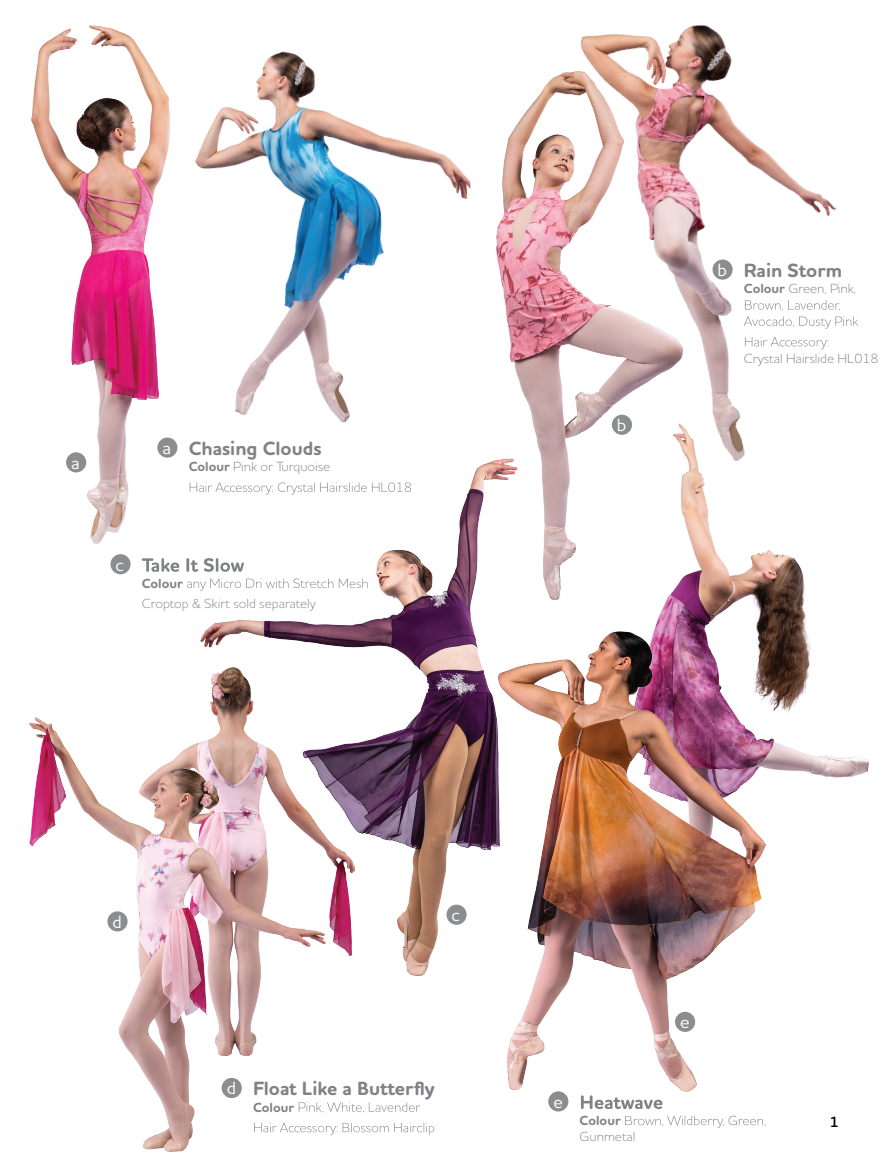
<style>
.page{position:relative;width:893px;height:1170px;background:#fff}
.page>*{position:absolute;margin:0;border:0;box-sizing:border-box;transform-origin:0 0}
.t1{font:700 19.5px "Houschka Rounded";color:#808385}
.t2{font:500 18px "Houschka Rounded";color:#fff}
.t3{font:600 15px "Houschka Rounded";color:#000}
.t4{font:300 13.5px "Houschka Rounded";color:#808385}
.t5{font:700 13.5px "Houschka Rounded";color:#808385}
.s1{font-weight:700}
</style>
<div class="page">
<img style="left:580px;top:25px;width:260px;height:398px">
<img style="left:497px;top:71px;width:185px;height:528px">
<svg style="left:745px;top:300px;width:95px;height:10px"></svg>
<svg style="left:744px;top:316px;width:114px;height:13px"></svg>
<svg style="left:745px;top:337px;width:83px;height:12px"></svg>
<div style="left:712px;top:259px;width:21px;height:21px;background:#8b8d8f;border-radius:50%"></div>
<img style="left:31px;top:25px;width:139px;height:518px">
<img style="left:194px;top:51px;width:277px;height:372px">
<svg style="left:190px;top:482px;width:10px;height:10px"></svg>
<div style="left:157px;top:437px;width:20px;height:20px;background:#8b8d8f;border-radius:50%"></div>
<img style="left:200px;top:458px;width:318px;height:517px">
<svg style="left:142px;top:558px;width:102px;height:13px"></svg>
<svg style="left:187px;top:578px;width:181px;height:13px"></svg>
<div style="left:110px;top:554px;width:21px;height:20px;background:#8b8d8f;border-radius:50%"></div>
<img style="left:200px;top:667px;width:155px;height:308px">
<img style="left:29px;top:717px;width:296px;height:433px">
<svg style="left:299px;top:1102px;width:121px;height:10px"></svg>
<svg style="left:254px;top:1122px;width:180px;height:13px"></svg>
<div style="left:222px;top:1077px;width:20px;height:20px;background:#8b8d8f;border-radius:50%"></div>
<img style="left:632px;top:423px;width:237px;height:424px">
<img style="left:499px;top:629px;width:266px;height:462px">
<svg style="left:581px;top:1095px;width:81px;height:13px"></svg>
<svg style="left:625px;top:1115px;width:140px;height:13px"></svg>
<div style="left:548px;top:1091px;width:20px;height:20px;background:#8b8d8f;border-radius:50%"></div>
<div style="left:66px;top:452px;width:20px;height:20px;background:#8b8d8f;border-radius:50%"></div>
<div style="left:446px;top:904px;width:21px;height:20px;background:#8b8d8f;border-radius:50%"></div>
<div style="left:675px;top:1011px;width:20px;height:20px;background:#8b8d8f;border-radius:50%"></div>
<div style="left:107px;top:911px;width:21px;height:20px;background:#8b8d8f;border-radius:50%"></div>
<div style="left:612px;top:414px;width:20px;height:21px;background:#8b8d8f;border-radius:50%"></div>
<h2 class="t2" style="left:71px;top:450px;width:10px">a</h2>
<h2 class="t2" style="left:162px;top:436px;width:10px">a</h2>
<h1 class="t1" style="left:189px;top:436px;width:134px">Chasing Clouds</h1>
<p class="t4" style="left:189px;top:457px;width:143px"><span class="s1">Colour</span> Pink or Turquoise</p>
<h2 class="t2" style="left:116px;top:552px;width:10px">c</h2>
<p class="t5" style="left:142px;top:574px;width:43px">Colour</p>
<p class="t4" style="left:142px;top:594px;width:175px">Croptop &amp; Skirt sold separately</p>
<h2 class="t2" style="left:617px;top:413px;width:11px">b</h2>
<h2 class="t2" style="left:718px;top:258px;width:11px">b</h2>
<h1 class="t1" style="left:744px;top:258px;width:100px">Rain Storm</h1>
<p class="t4" style="left:744px;top:280px;width:114px"><span class="s1">Colour</span> Green, Pink,</p>
<p class="t4" style="left:744px;top:349px;width:136px">Crystal Hairslide HL018</p>
<h2 class="t2" style="left:113px;top:909px;width:11px">d</h2>
<h2 class="t2" style="left:452px;top:903px;width:10px">c</h2>
<h2 class="t2" style="left:227px;top:1076px;width:11px">d</h2>
<h1 class="t1" style="left:253px;top:1076px;width:183px">Float Like a Butterfly</h1>
<p class="t5" style="left:253px;top:1098px;width:43px">Colour</p>
<h2 class="t2" style="left:553px;top:1089px;width:11px">e</h2>
<p class="t5" style="left:580px;top:1111px;width:43px">Colour</p>
<p class="t4" style="left:580px;top:1127px;width:57px">Gunmetal</p>
<h2 class="t2" style="left:680px;top:1010px;width:11px">e</h2>
<p class="t3" style="left:830px;top:1112px;width:10px">1</p>
</div>
